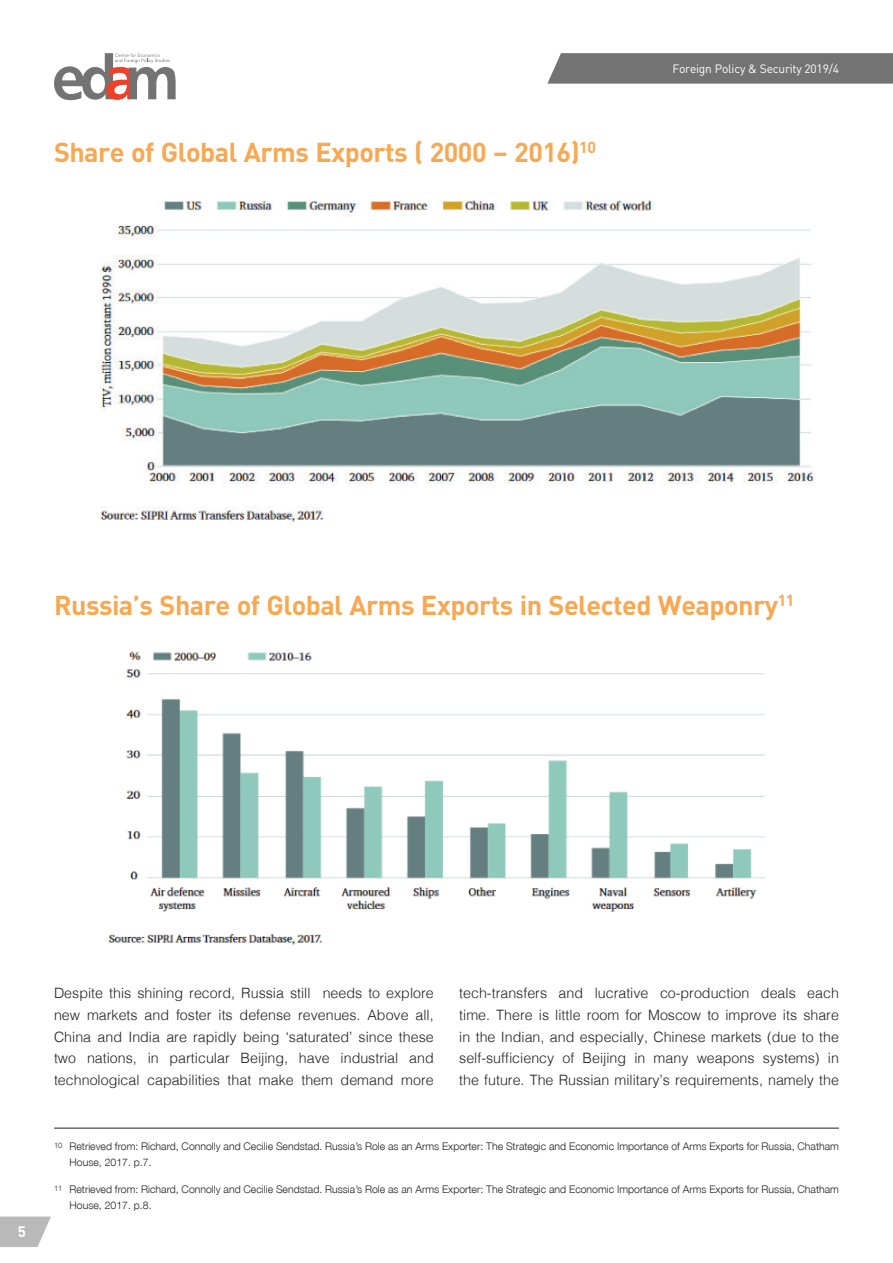
<style>
.page{position:relative;width:893px;height:1263px;background:#fff}
.page>*{position:absolute;margin:0;border:0;box-sizing:border-box;transform-origin:0 0}
.t1{font:700 27px "DIN";letter-spacing:-.02em;color:#f6a853}
.t2{font:700 15px "DIN";color:#fff}
.t3{font:300 14.25px/21.6px "Helvetica";color:#231f20;text-align:justify}
.t4{font:12px "DIN";letter-spacing:-.02em;color:#fff}
.t5{font:300 10.5px/16.2px "Helvetica Neue LT Pro";color:#231f20}
.t6{font:300 7.5px "Helvetica Neue LT Pro";color:#231f20}
</style>
<div class="page">
<svg style="left:0;top:1216px;width:51px;height:31px;background:#c3c3c3"></svg>
<svg style="left:547px;top:53px;width:346px;height:31px;background:#787878"></svg>
<svg style="left:54px;top:53px;width:122px;height:48px"></svg>
<img style="left:100px;top:200px;width:714px;height:323px">
<img style="left:108px;top:651px;width:658px;height:294px">
<hr style="left:54px;top:1128px;width:785px;height:1px;background:#231f20">
<h1 class="t1" style="left:54px;top:135px;width:544px">Share of Global Arms Exports ( 2000 – 2016)<sup>10</sup></h1>
<p class="t4" style="left:672px;top:61px;width:168px">Foreign Policy &amp; Security 2019/4</p>
<h1 class="t1" style="left:54px;top:588px;width:742px">Russia’s Share of Global Arms Exports in Selected Weaponry<sup>11</sup></h1>
<p class="t2" style="left:18px;top:1222px;width:10px">5</p>
<p class="t3" style="left:54px;top:981px;width:381px">Despite this shining record, Russia still needs to explore new markets and foster its defense revenues. Above all, China and India are rapidly being ‘saturated’ since these two nations, in particular Beijing, have industrial and technological capabilities that make them demand more</p>
<p class="t3" style="left:459px;top:981px;width:381px">tech-transfers and lucrative co-production deals each time. There is little room for Moscow to improve its share in the Indian, and especially, Chinese markets (due to the self-sufficiency of Beijing in many weapons systems) in the future. The Russian military’s requirements, namely the</p>
<p class="t6" style="left:54px;top:1140px;width:10px">10</p>
<p class="t6" style="left:54px;top:1183px;width:10px">11</p>
<p class="t5" style="left:70px;top:1138px;width:771px">Retrieved from: Richard, Connolly and Cecilie Sendstad. Russia’s Role as an Arms Exporter: The Strategic and Economic Importance of Arms Exports for Russia, Chatham<br>House, 2017. p.7.</p>
<p class="t5" style="left:70px;top:1181px;width:771px">Retrieved from: Richard, Connolly and Cecilie Sendstad. Russia’s Role as an Arms Exporter: The Strategic and Economic Importance of Arms Exports for Russia, Chatham<br>House, 2017. p.8.</p>
</div>
